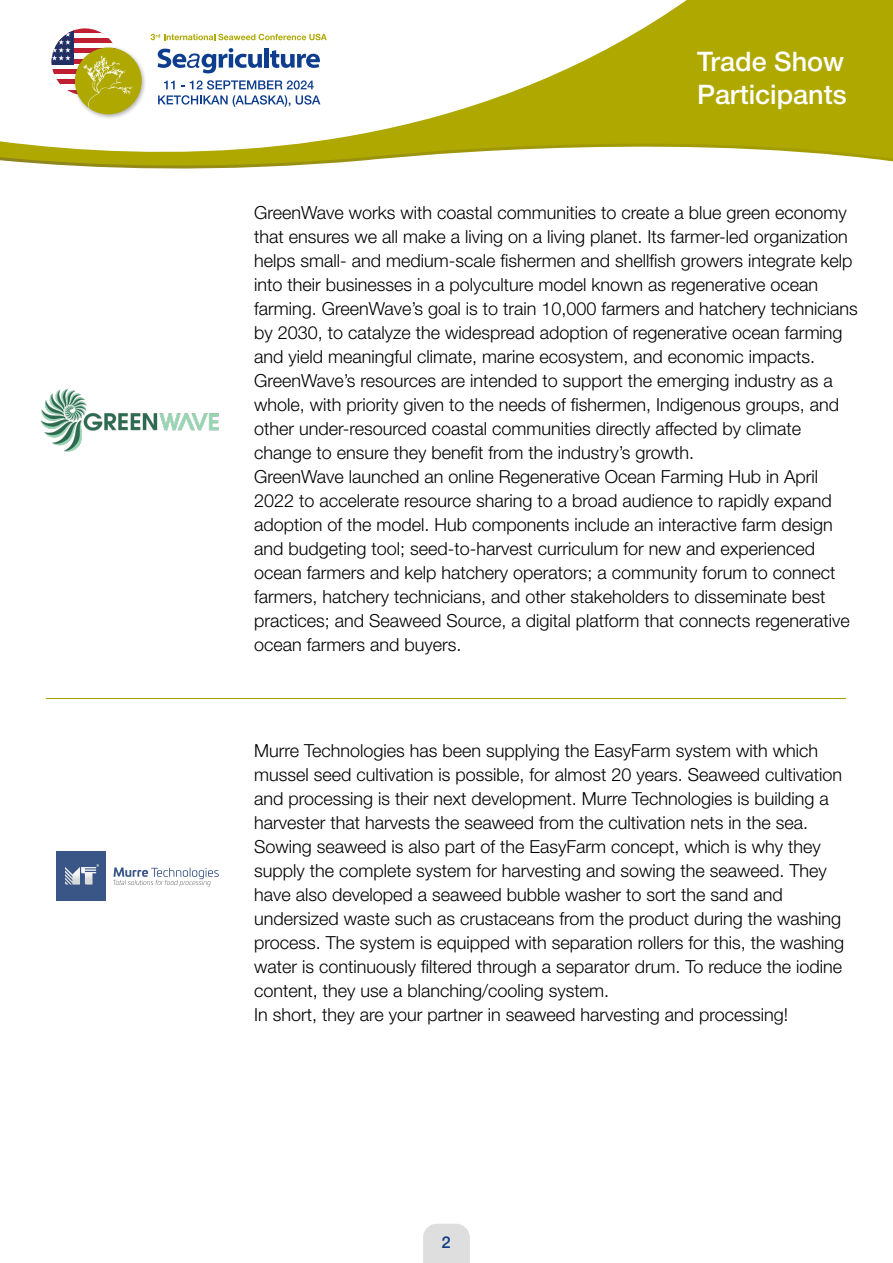
<style>
.page{position:relative;width:893px;height:1263px;background:#fff}
.page>*{position:absolute;margin:0;border:0;box-sizing:border-box;transform-origin:0 0}
.t1{font:500 27px/32.4px "Helvetica Neue Cyr";color:#fff}
.t2{font:300 18px/24px "Helvetica Neue LT Pro";color:#000}
.t3{font:500 16.5px "Helvetica Neue Cyr";color:#0e3d85}
</style>
<div class="page">
<svg style="left:711px;top:0;width:182px;height:162px;background:#b2ac0e"></svg>
<svg style="left:0;top:0;width:711px;height:169px"></svg>
<div style="left:423px;top:1224px;width:47px;height:39px;background:#dfdede"></div>
<hr style="left:47px;top:699px;width:799px;height:1px;background:#a59f00">
<svg style="left:158px;top:80px;width:162px;height:27px"></svg>
<div style="left:264px;top:48px;width:5px;height:20px;background:#0e3d8e"></div>
<svg style="left:270px;top:50px;width:50px;height:18px"></svg>
<svg style="left:158px;top:48px;width:104px;height:25px"></svg>
<svg style="left:151px;top:34px;width:176px;height:6px"></svg>
<svg style="left:74px;top:28px;width:44px;height:5px"></svg>
<div style="left:52px;top:33px;width:66px;height:5px;background:#fff"></div>
<svg style="left:74px;top:38px;width:44px;height:5px"></svg>
<div style="left:52px;top:64px;width:66px;height:5px;background:#fff"></div>
<div style="left:52px;top:69px;width:66px;height:5px;background:#be2032"></div>
<div style="left:52px;top:74px;width:66px;height:6px;background:#fff"></div>
<svg style="left:52px;top:80px;width:19px;height:5px"></svg>
<div style="left:52px;top:85px;width:66px;height:5px;background:#fff"></div>
<div style="left:52px;top:90px;width:66px;height:5px;background:#fff"></div>
<svg style="left:52px;top:28px;width:22px;height:36px"></svg>
<svg style="left:52px;top:32px;width:19px;height:28px"></svg>
<img style="left:71px;top:43px;width:78px;height:78px">
<div style="left:75px;top:48px;width:67px;height:66px;background:#aea800;border-radius:50%"></div>
<svg style="left:83px;top:56px;width:50px;height:53px"></svg>
<img style="left:41px;top:388px;width:178px;height:64px">
<div style="left:56px;top:851px;width:49px;height:49px;background:#3a5687"></div>
<svg style="left:65px;top:864px;width:34px;height:21px"></svg>
<svg style="left:113px;top:867px;width:106px;height:19px"></svg>
<h1 class="t1" style="left:697px;top:46px;width:151px">Trade Show<br>Participants</h1>
<p class="t2" style="left:254px;top:200px;width:605px">GreenWave works with coastal communities to create a blue green economy that ensures we all make a living on a living planet. Its farmer-led organization helps small- and medium-scale fishermen and shellfish growers integrate kelp into their businesses in a polyculture model known as regenerative ocean farming. GreenWave’s goal is to train 10,000 farmers and hatchery technicians by 2030, to catalyze the widespread adoption of regenerative ocean farming and yield meaningful climate, marine ecosystem, and economic impacts.<br>GreenWave’s resources are intended to support the emerging industry as a whole, with priority given to the needs of fishermen, Indigenous groups, and other under-resourced coastal communities directly affected by climate change to ensure they benefit from the industry’s growth.<br>GreenWave launched an online Regenerative Ocean Farming Hub in April 2022 to accelerate resource sharing to a broad audience to rapidly expand adoption of the model. Hub components include an interactive farm design and budgeting tool; seed-to-harvest curriculum for new and experienced ocean farmers and kelp hatchery operators; a community forum to connect farmers, hatchery technicians, and other stakeholders to disseminate best practices; and Seaweed Source, a digital platform that connects regenerative ocean farmers and buyers.</p>
<p class="t2" style="left:254px;top:738px;width:592px">Murre Technologies has been supplying the EasyFarm system with which mussel seed cultivation is possible, for almost 20 years. Seaweed cultivation and processing is their next development. Murre Technologies is building a harvester that harvests the seaweed from the cultivation nets in the sea.<br>Sowing seaweed is also part of the EasyFarm concept, which is why they supply the complete system for harvesting and sowing the seaweed. They have also developed a seaweed bubble washer to sort the sand and undersized waste such as crustaceans from the product during the washing process. The system is equipped with separation rollers for this, the washing water is continuously filtered through a separator drum. To reduce the iodine content, they use a blanching/cooling system.<br>In short, they are your partner in seaweed harvesting and processing!</p>
<p class="t3" style="left:442px;top:1233px;width:11px">2</p>
</div>
